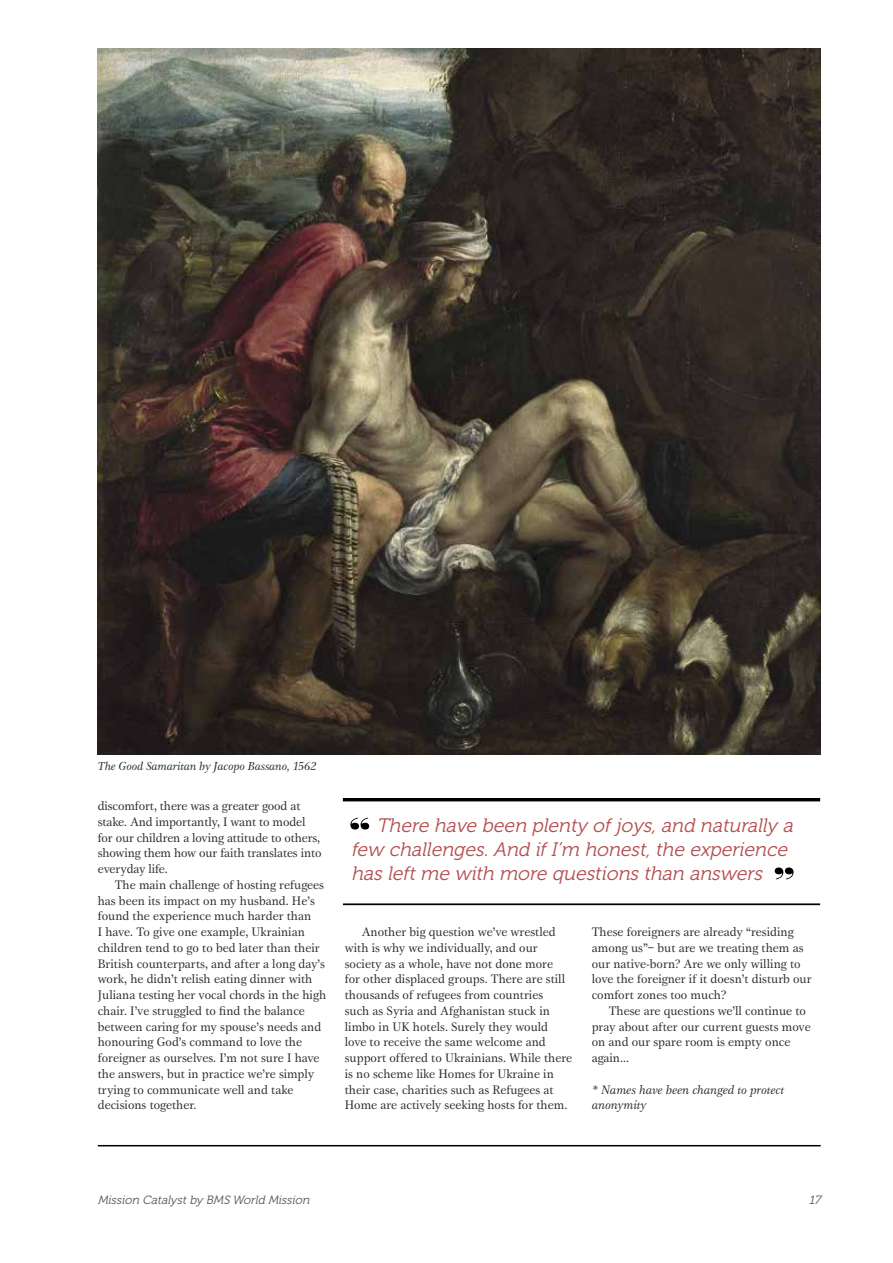
<style>
.page{position:relative;width:893px;height:1263px;background:#fff}
.page>*{position:absolute;margin:0;border:0;box-sizing:border-box;transform-origin:0 0}
.t1{font:italic 19.5px/24px "Museo 300";color:#b44d4f}
.t2{font:12.75px/15.8px "Gamma EF";color:#292929}
.t3{font:italic 12.75px/15.8px "Gamma EF";color:#292929}
.t4{font:italic 12px "Gamma EF";letter-spacing:-.005em;color:#292929}
.t5{font:italic 12px "Museo 300";color:#555}
</style>
<div class="page">
<svg style="left:350px;top:818px;width:19px;height:11px"></svg>
<hr style="left:343px;top:798px;width:477px;height:3px;background:#000">
<hr style="left:343px;top:903px;width:477px;height:2px;background:#000">
<svg style="left:775px;top:867px;width:18px;height:12px"></svg>
<img style="left:98px;top:48px;width:723px;height:707px">
<hr style="left:98px;top:1145px;width:723px;height:1px;background:#000">
<p class="t4" style="left:98px;top:758px;width:220px">The Good Samaritan by Jacopo Bassano, 1562</p>
<p class="t2" style="left:98px;top:798px;width:225px">discomfort, there was a greater good at stake. And importantly, I want to model for our children a loving attitude to others, showing them how our faith translates into everyday life.</p>
<p class="t2" style="left:98px;top:876px;width:230px;text-indent:17px">The main challenge of hosting refugees has been its impact on my husband. He’s found the experience much harder than<br>I have. To give one example, Ukrainian children tend to go to bed later than their British counterparts, and after a long day’s work, he didn’t relish eating dinner with Juliana testing her vocal chords in the high chair. I’ve struggled to find the balance between caring for my spouse’s needs and honouring God’s command to love the foreigner as ourselves. I’m not sure I have the answers, but in practice we’re simply trying to communicate well and take decisions together.</p>
<h1 class="t1" style="left:351px;top:814px;width:448px;text-indent:26px">There have been plenty ofj oys,and naturally a few challenges.And ifI’m honest,the experience hasleftme with more questionsthan answers</h1>
<p class="t2" style="left:345px;top:924px;width:229px;text-indent:17px">Another big question we’ve wrestled with is why we individually, and our society as a whole, have not done more<br>for other displaced groups. There are still thousands of refugees from countries<br>such as Syria and Afghanistan stuck in limbo in UK hotels. Surely they would love to receive the same welcome and support offered to Ukrainians. While there is no scheme like Homes for Ukraine in their case, charities such as Refugees at Home are actively seeking hosts for them.</p>
<p class="t2" style="left:592px;top:924px;width:221px">These foreigners are already “residing among us”– but are we treating them as our native-born? Are we only willing to love the foreigner if it doesn’t disturb our comfort zones too much?</p>
<p class="t2" style="left:592px;top:1002px;width:220px;text-indent:17px">These are questions we’ll continue to pray about after our current guests move on and our spare room is empty once again...</p>
<p class="t3" style="left:592px;top:1081px;width:194px">* Names have been changed to protect anonymity</p>
<p class="t5" style="left:98px;top:1193px;width:216px">Mission Catalystby BMS World Mission</p>
<p class="t5" style="left:809px;top:1193px;width:16px">17</p>
</div>
